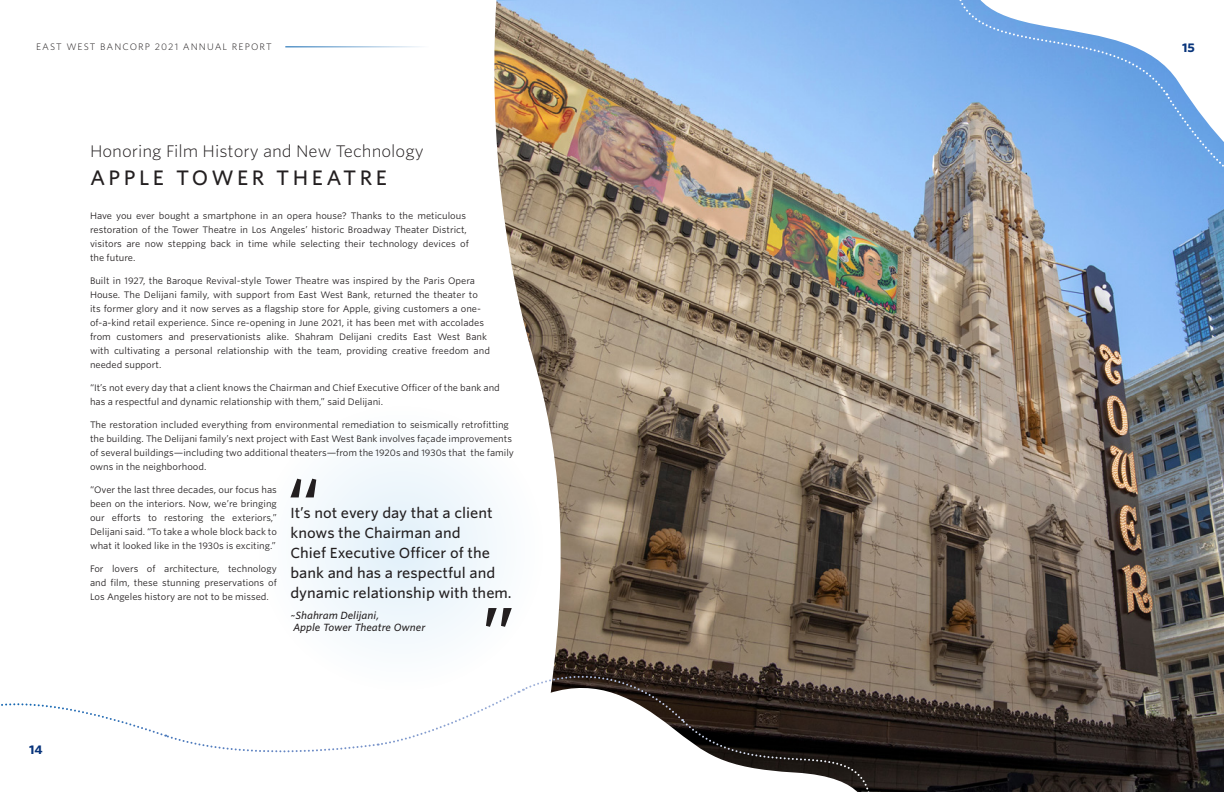
<style>
.page{position:relative;width:1224px;height:792px;background:#fff}
.page>*{position:absolute;margin:0;border:0;box-sizing:border-box;transform-origin:0 0}
.t1{font:500 20px "Whitney S Sm";letter-spacing:.17em;color:#231f20}
.t2{font:300 16px "Whitney S Sm";color:#231f20}
.t3{font:500 14px/20px "Whitney S Sm";color:#231f20}
.t4{font:700 12px "Whitney S Sm";color:#08347b}
.t5{font:italic 500 10px/12px "Whitney S Sm";color:#231f20}
.t6{font:9px/14px "Whitney S Sm";color:#231f20}
.t7{font:300 9px "Whitney S Sm";letter-spacing:.12em;color:#231f20}
</style>
<div class="page">
<hr style="left:285px;top:47px;width:144px;height:1px;background:#015dab">
<img style="left:494px;top:0;width:730px;height:792px">
<svg style="left:954px;top:0;width:270px;height:206px"></svg>
<svg style="left:1px;top:653px;width:872px;height:139px"></svg>
<svg style="left:238px;top:678px;width:631px;height:114px"></svg>
<svg style="left:258px;top:405px;width:286px;height:286px;fill:#f5fafd"></svg>
<svg style="left:290px;top:479px;width:26px;height:18px"></svg>
<svg style="left:486px;top:608px;width:26px;height:19px"></svg>
<p class="t7" style="left:36px;top:41px;width:237px">EAST WEST BANCORP 2021 ANNUAL REPORT</p>
<h3 class="t4" style="left:1182px;top:39px;width:14px">15</h3>
<p class="t2" style="left:90px;top:140px;width:335px">Honoring Film History and New Technology</p>
<p class="t1" style="left:90px;top:164px;width:299px">APPLE TOWER THEATRE</p>
<h3 class="t4" style="left:29px;top:741px;width:15px">14</h3>
<p class="t6" style="left:90px;top:209px;width:380px">Have you ever bought a smartphone in an opera house? Thanks to the meticulous restoration of the Tower Theatre in Los Angeles’ historic Broadway Theater District, visitors are now stepping back in time while selecting their technology devices of the future.</p>
<p class="t6" style="left:90px;top:274px;width:402px">Built in 1927, the Baroque Revival-style Tower Theatre was inspired by the Paris Opera House. The Delijani family, with support from East West Bank, returned the theater to its former glory and it now serves as a flagship store for Apple, giving customers a one&shy;of-a-kind retail experience. Since re-opening in June 2021, it has been met with accolades from customers and preservationists alike. Shahram Delijani credits East West Bank with cultivating a personal relationship with the team, providing creative freedom and needed support.</p>
<p class="t6" style="left:90px;top:381px;width:411px">“It’s not every day that a client knows the Chairman and Chief Executive Officer of the bank and has a respectful and dynamic relationship with them,” said Delijani.</p>
<p class="t6" style="left:90px;top:418px;width:425px">The restoration included everything from environmental remediation to seismically retrofitting the building. The Delijani family’s next project with East West Bank involves façade improvements of several buildings—including two additional theaters—from the 1920s and 1930s that the family owns in the neighborhood.</p>
<p class="t6" style="left:90px;top:483px;width:188px;text-align:justify">“Over the last three decades, our focus has been on the interiors. Now, we’re bringing our efforts to restoring the exteriors,” Delijani said. “To take a whole block back to what it looked like in the 1930s is exciting.”</p>
<p class="t6" style="left:90px;top:562px;width:188px;text-align:justify">For lovers of architecture, technology and film, these stunning preservations of Los Angeles history are not to be missed.</p>
<p class="t3" style="left:290px;top:502px;width:223px">It’s not every day that a client knows the Chairman and<br>Chief Executive Officer of the bank and has a respectful and dynamic relationship with them.</p>
<p class="t5" style="left:290px;top:609px;width:136px">~Shahram Delijani,<br>Apple Tower Theatre Owner</p>
</div>
